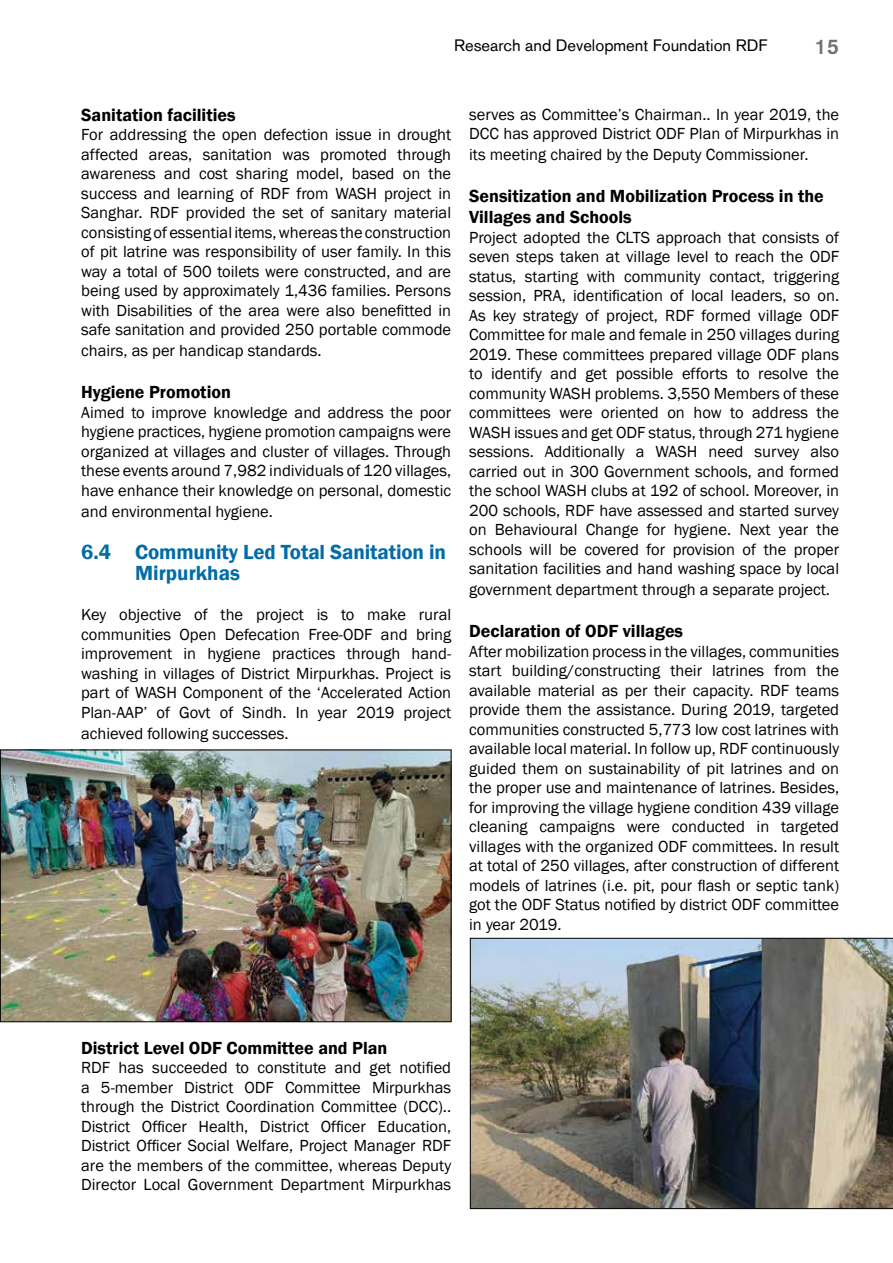
<style>
.page{position:relative;width:893px;height:1263px;background:#fff}
.page>*{position:absolute;margin:0;border:0;box-sizing:border-box;transform-origin:0 0}
.t1{font:600 21px/21px "Franklin Gothic";letter-spacing:-.005em;color:#006ca8}
.t2{font:500 21px "Akzidenz Grotesk BE";color:#717275}
.t3{font:600 18px/21px "Franklin Gothic";color:#000}
.t4{font:16.5px/19.5px "Franklin Gothic";color:#000;text-align:justify}
.t5{font:16.5px "Akzidenz Grotesk BE";color:#000}
</style>
<div class="page">
<img style="left:2px;top:752px;width:447px;height:268px">
<div style="left:0;top:750px;width:451px;height:272px;border:1px solid #000"></div>
<img style="left:470px;top:938px;width:423px;height:271px">
<p class="t5" style="left:454px;top:35px;width:315px">Research and Development Foundation RDF</p>
<p class="t2" style="left:815px;top:34px;width:26px">15</p>
<p class="t3" style="left:81px;top:104px;width:156px">Sanitation facilities</p>
<p class="t4" style="left:81px;top:125px;width:372px">For addressing the open defection issue in drought affected areas, sanitation was promoted through awareness and cost sharing model, based on the success and learning of RDF from WASH project in Sanghar. RDF provided the set of sanitary material consisting of essential items, whereas the construction of pit latrine was responsibility of user family. In this way a total of 500 toilets were constructed, and are being used by approximately 1,436 families. Persons with Disabilities of the area were also benefitted in safe sanitation and provided 250 portable commode</p>
<p class="t4" style="left:81px;top:341px;width:242px">chairs, as per handicap standards.</p>
<p class="t3" style="left:81px;top:382px;width:151px">Hygiene Promotion</p>
<p class="t4" style="left:81px;top:403px;width:371px">Aimed to improve knowledge and address the poor hygiene practices, hygiene promotion campaigns were organized at villages and cluster of villages. Through these events around 7,982 individuals of 120 villages, have enhance their knowledge on personal, domestic</p>
<p class="t4" style="left:81px;top:502px;width:193px">and environmental hygiene.</p>
<p class="t1" style="left:135px;top:541px;width:312px;text-indent:-54px">6.4 Community Led Total Sanitation in<br>Mirpurkhas</p>
<p class="t4" style="left:81px;top:605px;width:372px">Key objective of the project is to make rural communities Open Defecation Free-ODF and bring improvement in hygiene practices through hand&shy;washing in villages of District Mirpurkhas. Project is part of WASH Component of the ‘Accelerated Action Plan-AAP’ of Govt of Sindh. In year 2019 project</p>
<p class="t4" style="left:81px;top:724px;width:209px">achieved following successes.</p>
<p class="t4" style="left:469px;top:105px;width:371px">serves as Committee’s Chairman.. In year 2019, the<br>DCC has approved District ODF Plan of Mirpurkhas in</p>
<p class="t4" style="left:469px;top:145px;width:341px">its meeting chaired by the Deputy Commissioner.</p>
<p class="t3" style="left:469px;top:186px;width:356px">Sensitization and Mobilization Process in the<br>Villages and Schools</p>
<p class="t4" style="left:469px;top:228px;width:372px">Project adopted the CLTS approach that consists of seven steps taken at village level to reach the ODF status, starting with community contact, triggering session, PRA, identification of local leaders, so on.<br>As key strategy of project, RDF formed village ODF Committee for male and female in 250 villages during 2019. These committees prepared village ODF plans to identify and get possible efforts to resolve the community WASH problems. 3,550 Members of these committees were oriented on how to address the WASH issues and get ODF status, through 271 hygiene sessions. Additionally a WASH need survey also carried out in 300 Government schools, and formed the school WASH clubs at 192 of school. Moreover, in 200 schools, RDF have assessed and started survey on Behavioural Change for hygiene. Next year the schools will be covered for provision of the proper sanitation facilities and hand washing space by local</p>
<p class="t4" style="left:469px;top:580px;width:362px">government department through a separate project.</p>
<p class="t3" style="left:469px;top:621px;width:215px">Declaration of ODF villages</p>
<p class="t4" style="left:469px;top:642px;width:371px">After mobilization process in the villages, communities start building/constructing their latrines from the available material as per their capacity. RDF teams provide them the assistance. During 2019, targeted communities constructed 5,773 low cost latrines with available local material. In follow up, RDF continuously guided them on sustainability of pit latrines and on the proper use and maintenance of latrines. Besides, for improving the village hygiene condition 439 village cleaning campaigns were conducted in targeted villages with the organized ODF committees. In result at total of 250 villages, after construction of different models of latrines (i.e. pit, pour flash or septic tank) got the ODF Status notified by district ODF committee in year 2019.</p>
<p class="t3" style="left:81px;top:1037px;width:308px">District Level ODF Committee and Plan</p>
<p class="t4" style="left:81px;top:1058px;width:371px">RDF has succeeded to constitute and get notified a 5-member District ODF Committee Mirpurkhas through the District Coordination Committee (DCC)..<br>District Officer Health, District Officer Education, District Officer Social Welfare, Project Manager RDF are the members of the committee, whereas Deputy Director Local Government Department Mirpurkhas</p>
</div>
